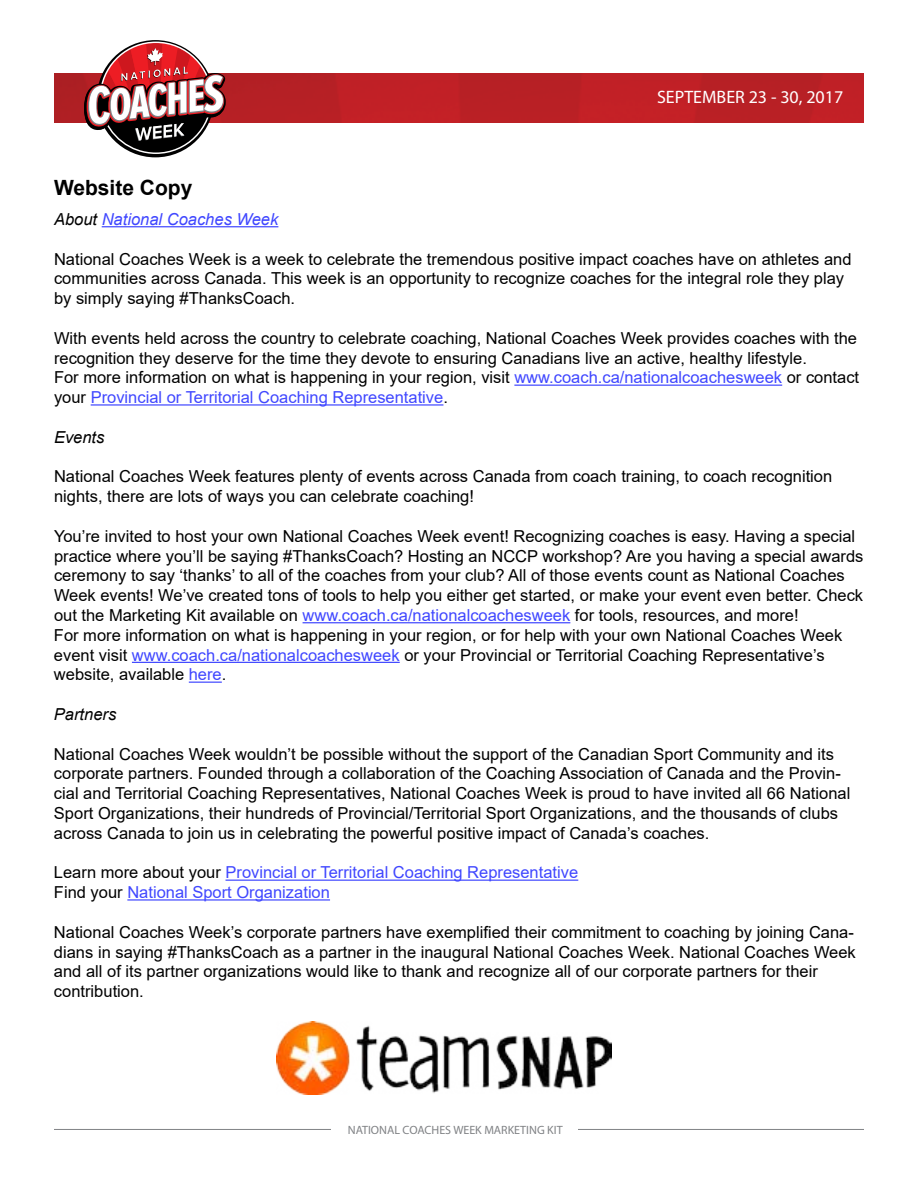
<style>
.page{position:relative;width:918px;height:1188px;background:#fff}
.page>*{position:absolute;margin:0;border:0;box-sizing:border-box;transform-origin:0 0}
.t1{font:700 21px "Arial";color:#000}
.t2{font:18px "Myriad Pro";color:#fff}
.t3{font:16.5px/19.8px "Arial";color:#000}
.t4{font:16.5px/19.8px "Arial";color:#4047ff}
.t5{font:italic 16.5px "Arial";color:#4047ff}
.t6{font:italic 16.5px "Arial";color:#000}
.t7{font:12px "Myriad Pro";color:#808285}
.s1{color:#000}
.s2{color:#4047ff}
</style>
<div class="page">
<img style="left:54px;top:73px;width:810px;height:50px">
<svg style="left:84px;top:41px;width:142px;height:114px"></svg>
<hr style="left:54px;top:1129px;width:810px;height:1px;background:#808285">
<div style="left:332px;top:1118px;width:246px;height:24px;background:#fff"></div>
<hr style="left:102px;top:226px;width:176px;height:1px;background:#4047ff">
<hr style="left:514px;top:385px;width:268px;height:1px;background:#4047ff">
<hr style="left:91px;top:404px;width:352px;height:2px;background:#4047ff">
<hr style="left:303px;top:622px;width:267px;height:1px;background:#4047ff">
<hr style="left:132px;top:662px;width:268px;height:1px;background:#4047ff">
<hr style="left:189px;top:682px;width:33px;height:1px;background:#4047ff">
<hr style="left:226px;top:880px;width:352px;height:1px;background:#4047ff">
<hr style="left:127px;top:899px;width:203px;height:2px;background:#4047ff">
<img style="left:276px;top:1021px;width:335px;height:74px">
<p class="t2" style="left:657px;top:86px;width:188px">SEPTEMBER 23 - 30, 2017</p>
<p class="t1" style="left:54px;top:172px;width:140px">Website Copy</p>
<p class="t5" style="left:54px;top:209px;width:226px"><span class="s1">About</span> National Coaches Week</p>
<p class="t3" style="left:54px;top:249px;width:799px">National Coaches Week is a week to celebrate the tremendous positive impact coaches have on athletes and communities across Canada. This week is an opportunity to recognize coaches for the integral role they play by simply saying #ThanksCoach.</p>
<p class="t3" style="left:54px;top:328px;width:807px">With events held across the country to celebrate coaching, National Coaches Week provides coaches with the recognition they deserve for the time they devote to ensuring Canadians live an active, healthy lifestyle.<br>For more information on what is happening in your region, visit <span class="s2">www.coach.ca/nationalcoachesweek</span> or contact your <span class="s2">Provincial or Territorial Coaching Representative</span>.</p>
<p class="t6" style="left:54px;top:426px;width:52px">Events</p>
<p class="t3" style="left:54px;top:467px;width:780px">National Coaches Week features plenty of events across Canada from coach training, to coach recognition nights, there are lots of ways you can celebrate coaching!</p>
<p class="t3" style="left:54px;top:526px;width:811px">You’re invited to host your own National Coaches Week event! Recognizing coaches is easy. Having a special practice where you’ll be saying #ThanksCoach? Hosting an NCCP workshop? Are you having a special awards ceremony to say ‘thanks’ to all of the coaches from your club? All of those events count as National Coaches Week events! We’ve created tons of tools to help you either get started, or make your event even better. Check out the Marketing Kit available on <span class="s2">www.coach.ca/nationalcoachesweek</span> for tools, resources, and more!<br>For more information on what is happening in your region, or for help with your own National Coaches Week event visit <span class="s2">www.coach.ca/nationalcoachesweek</span> or your Provincial or Territorial Coaching Representative’s website, available <span class="s2">here</span>.</p>
<p class="t6" style="left:54px;top:704px;width:64px">Partners</p>
<p class="t3" style="left:54px;top:744px;width:798px">National Coaches Week wouldn’t be possible without the support of the Canadian Sport Community and its corporate partners. Founded through a collaboration of the Coaching Association of Canada and the Provin&shy;cial and Territorial Coaching Representatives, National Coaches Week is proud to have invited all 66 National Sport Organizations, their hundreds of Provincial/Territorial Sport Organizations, and the thousands of clubs across Canada to join us in celebrating the powerful positive impact of Canada’s coaches.</p>
<p class="t4" style="left:54px;top:863px;width:526px"><span class="s1">Learn more about your</span> Provincial or Territorial Coaching Representative<br><span class="s1">Find your</span> National Sport Organization</p>
<p class="t3" style="left:54px;top:922px;width:803px">National Coaches Week’s corporate partners have exemplified their commitment to coaching by joining Cana&shy;dians in saying #ThanksCoach as a partner in the inaugural National Coaches Week. National Coaches Week and all of its partner organizations would like to thank and recognize all of our corporate partners for their contribution.</p>
<p class="t7" style="left:348px;top:1122px;width:216px">NATIONAL COACHES WEEK MARKETING KIT</p>
</div>
